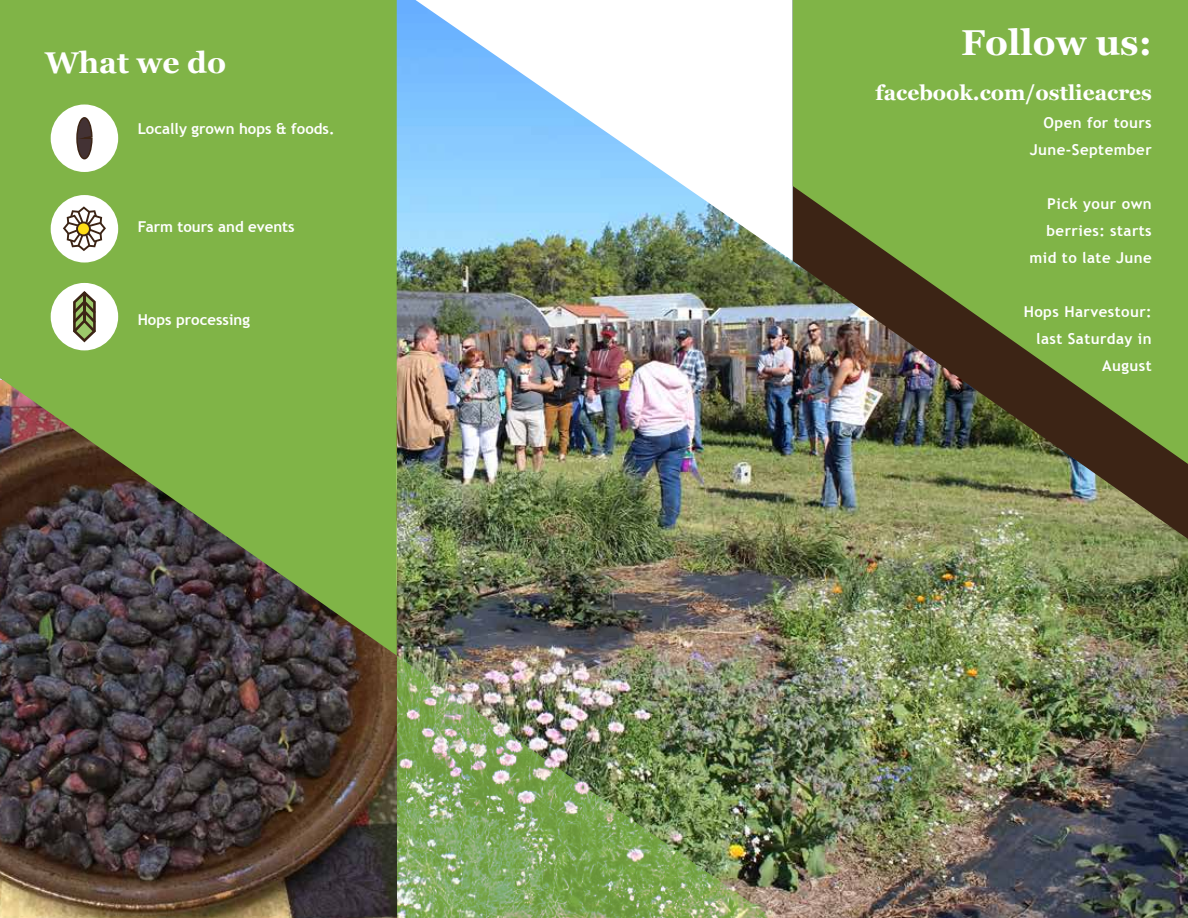
<style>
.page{position:relative;width:1188px;height:918px;background:#fff}
.page>*{position:absolute;margin:0;border:0;box-sizing:border-box;transform-origin:0 0}
.t1{font:700 36px "Georgia";color:#fff}
.t2{font:700 30px "Georgia";color:#fff}
.t3{font:700 21px "Georgia";color:#fff}
.t4{font:700 15px/27px "Trebuchet MS";letter-spacing:.03em;color:#fff;text-align:right}
.t5{font:700 15px "Trebuchet MS";color:#fff}
</style>
<div class="page">
<img style="left:397px;top:0;width:791px;height:918px">
<img style="left:397px;top:656px;width:395px;height:262px">
<svg style="left:416px;top:0;width:377px;height:261px"></svg>
<img style="left:793px;top:464px;width:395px;height:75px">
<img style="left:793px;top:0;width:395px;height:464px">
<img style="left:0;top:656px;width:397px;height:262px">
<svg style="left:0;top:0;width:397px;height:656px;background:#739944"></svg>
<div style="left:51px;top:283px;width:67px;height:67px;background:#fff;border-radius:50%"></div>
<svg style="left:73px;top:291px;width:23px;height:51px"></svg>
<div style="left:51px;top:195px;width:67px;height:68px;background:#fff;border-radius:50%"></div>
<svg style="left:63px;top:206px;width:43px;height:45px"></svg>
<div style="left:51px;top:104px;width:67px;height:68px;background:#fff;border-radius:50%"></div>
<svg style="left:76px;top:117px;width:17px;height:43px"></svg>
<h2 class="t2" style="left:45px;top:40px;width:183px">What we do</h2>
<p class="t5" style="left:138px;top:120px;width:198px">Locally grown hops &amp; foods.</p>
<p class="t5" style="left:138px;top:218px;width:159px">Farm tours and events</p>
<p class="t5" style="left:138px;top:310px;width:114px">Hops processing</p>
<h1 class="t1" style="left:961px;top:15px;width:192px">Follow us:</h1>
<h3 class="t3" style="left:875px;top:77px;width:278px">facebook.com/ostlieacres</h3>
<p class="t4" style="left:1030px;top:110px;width:123px">Open for tours<br>June-September</p>
<p class="t4" style="left:1030px;top:191px;width:124px">Pick your own berries: starts mid to late June</p>
<p class="t4" style="left:1024px;top:299px;width:130px">Hops Harvestour: last Saturday in<br>August</p>
</div>
